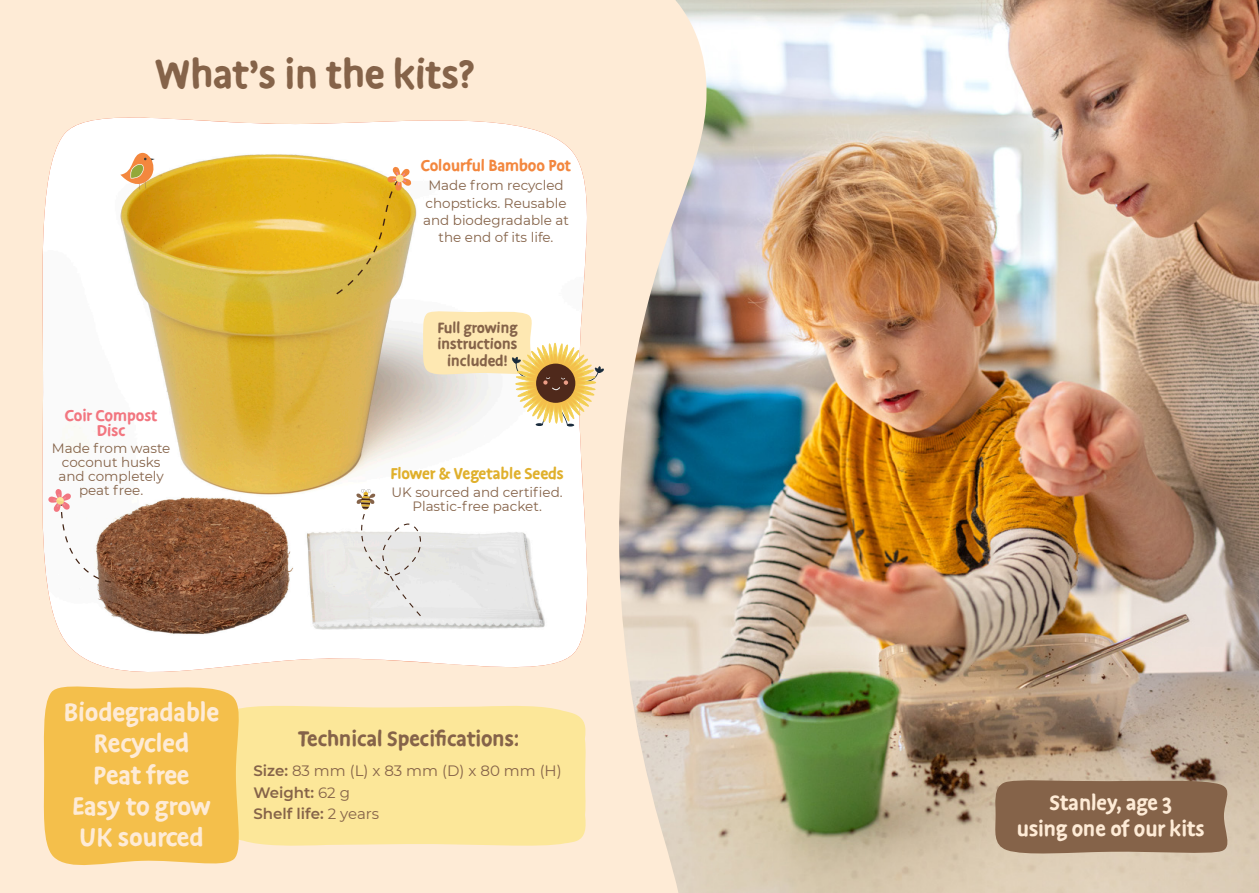
<style>
.page{position:relative;width:1259px;height:893px;background:#fff}
.page>*{position:absolute;margin:0;border:0;box-sizing:border-box;transform-origin:0 0}
.t1{font:700 45px "Duper";color:#856349}
.t2{font:700 28.8px "Duper";color:#feebd6}
.t3{font:700 24px "Duper";color:#feebd6}
.t4{font:700 24px "Duper";color:#856349}
.t5{font:700 18px "Duper";color:#e0b02c}
.t6{font:700 18px "Duper";color:#f3873e}
.t7{font:700 18px "Duper";color:#f27680}
.t8{font:700 17.1px/16.4px "Duper";color:#856349;text-align:center}
.t9{font:15px "Montserrat";color:#856349}
.t10{font:600 15px "Montserrat";color:#856349}
.t11{font:13.5px/17.2px "Montserrat";color:#856349;text-align:center}
.s1{font-weight:600}
.s2{font-weight:400}
</style>
<div class="page">
<img style="left:710px;top:0;width:549px;height:893px">
<div style="left:0;top:0;width:604px;height:893px;background:#feebd6"></div>
<img style="left:604px;top:0;width:106px;height:893px">
<img style="left:42px;top:117px;width:545px;height:555px">
<svg style="left:336px;top:167px;width:75px;height:127px;background:#e0b841"></svg>
<svg style="left:356px;top:489px;width:65px;height:127px;background:#eae8e6"></svg>
<svg style="left:48px;top:489px;width:63px;height:94px;background:#eae0dc"></svg>
<div style="left:244px;top:706px;width:342px;height:140px;background:#fce799"></div>
<svg style="left:43px;top:686px;width:201px;height:179px;background:#f4c253"></svg>
<svg style="left:120px;top:152px;width:40px;height:39px;background:#ebc491"></svg>
<svg style="left:422px;top:310px;width:182px;height:116px;background:#eddcb8"></svg>
<svg style="left:992px;top:778px;width:241px;height:78px;background:#8f6f55"></svg>
<p class="t1" style="left:155px;top:49px;width:320px">What’s in the kits?</p>
<p class="t6" style="left:421px;top:156px;width:152px">Colourful Bamboo Pot</p>
<p class="t11" style="left:423px;top:176px;width:147px">Made from recycled chopsticks. Reusable and biodegradable at the end of its life.</p>
<p class="t7" style="left:65px;top:405px;width:94px">Coir Compost</p>
<p class="t7" style="left:97px;top:420px;width:30px">Disc</p>
<p class="t11" style="left:52px;top:440px;width:120px;line-height:14.2px">Made from waste coconut husks</p>
<p class="t11" style="left:58px;top:467px;width:107px">and completely</p>
<p class="t11" style="left:79px;top:481px;width:66px">peat free.</p>
<p class="t8" style="left:437px;top:320px;width:82px">Full growing instructions included!</p>
<p class="t5" style="left:390px;top:463px;width:175px">Flower &amp; Vegetable Seeds</p>
<p class="t11" style="left:391px;top:483px;width:173px">UK sourced and certified.</p>
<p class="t11" style="left:412px;top:497px;width:131px">Plastic-free packet.</p>
<p class="t2" style="left:64px;top:695px;width:157px">Biodegradable</p>
<p class="t2" style="left:94px;top:727px;width:97px">Recycled</p>
<p class="t2" style="left:93px;top:758px;width:98px">Peat free</p>
<p class="t2" style="left:72px;top:790px;width:140px">Easy to grow</p>
<p class="t2" style="left:79px;top:821px;width:126px">UK sourced</p>
<p class="t4" style="left:298px;top:725px;width:223px">Technical Specifications:</p>
<p class="t9" style="left:253px;top:760px;width:310px"><span class="s1">Size:</span> 83 mm (L) x 83 mm (D) x 80 mm (H)</p>
<p class="t10" style="left:253px;top:781px;width:98px">Weight: <span class="s2">62 g</span></p>
<p class="t10" style="left:253px;top:803px;width:127px">Shelf life: <span class="s2">2 years</span></p>
<p class="t3" style="left:1049px;top:789px;width:124px">Stanley, age 3</p>
<p class="t3" style="left:1017px;top:815px;width:189px">using one of our kits</p>
</div>
